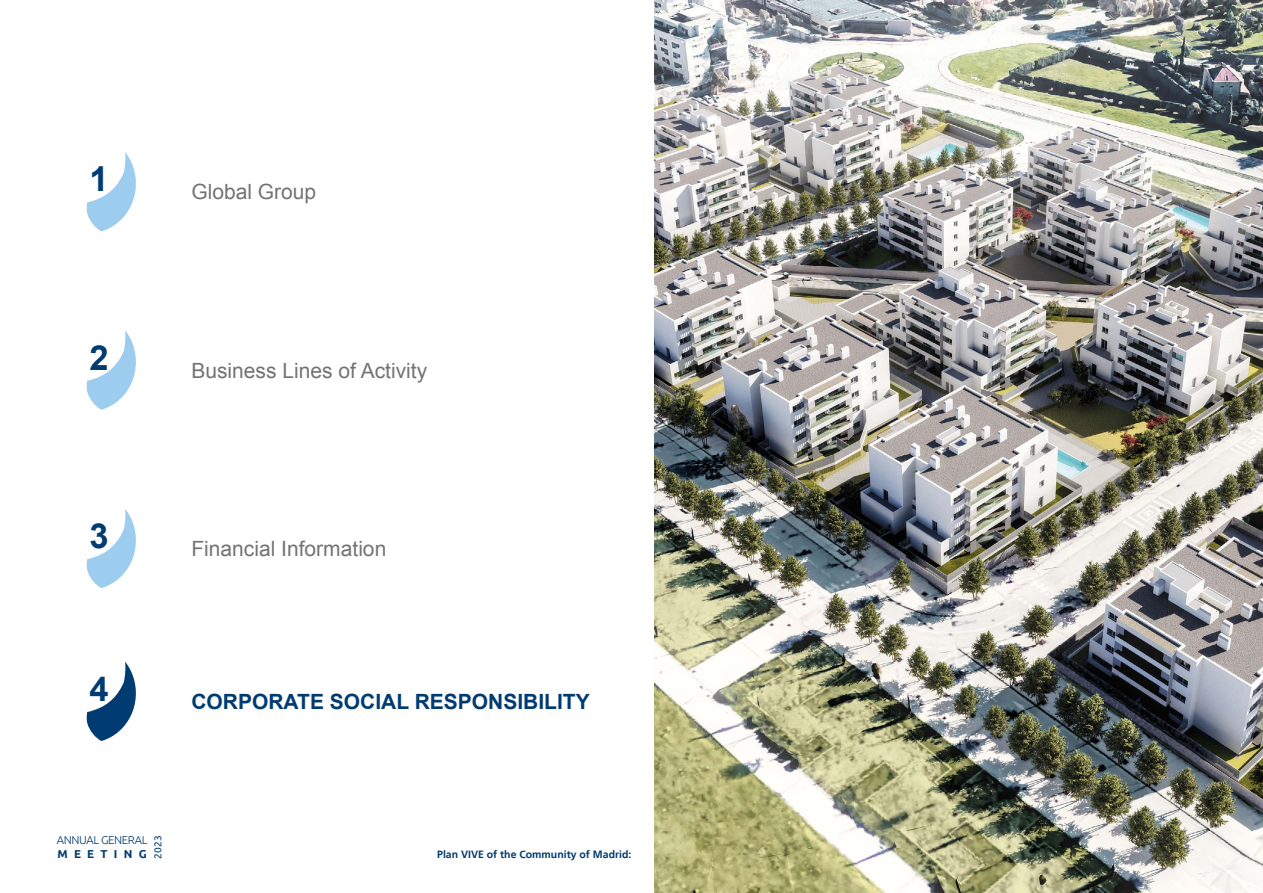
<style>
.page{position:relative;width:1263px;height:893px;background:#fff}
.page>*{position:absolute;margin:0;border:0;box-sizing:border-box;transform-origin:0 0}
.t1{font:700 34.5px "Arial";color:#003b71}
.t2{font:21px "Arial";color:#747373}
.t3{font:700 21px "Arial";color:#003b71}
.t4{font:700 11.55px "Ubuntu";letter-spacing:.55em;color:#003b71}
.t5{font:300 11.4px "Ubuntu";letter-spacing:-.03em;color:#003b71}
.t6{font:700 10.5px "Frutiger";color:#003b71}
.t7{font:10.2px "Ubuntu";color:#003b71}
</style>
<div class="page">
<img style="left:655px;top:0;width:608px;height:893px">
<svg style="left:86px;top:152px;width:50px;height:79px"></svg>
<svg style="left:86px;top:330px;width:50px;height:80px"></svg>
<svg style="left:86px;top:509px;width:50px;height:79px"></svg>
<svg style="left:86px;top:662px;width:50px;height:79px"></svg>
<h1 class="t1" style="left:90px;top:157px;width:21px">1</h1>
<p class="t2" style="left:191px;top:178px;width:126px">Global Group</p>
<h1 class="t1" style="left:90px;top:335px;width:21px">2</h1>
<p class="t2" style="left:191px;top:357px;width:237px">Business Lines of Activity</p>
<h1 class="t1" style="left:90px;top:513px;width:21px">3</h1>
<h1 class="t1" style="left:90px;top:666px;width:21px">4</h1>
<p class="t2" style="left:191px;top:535px;width:196px">Financial Information</p>
<p class="t3" style="left:191px;top:688px;width:400px">CORPORATE SOCIAL RESPONSIBILITY</p>
<p class="t5" style="left:57px;top:833px;width:92px">ANNUAL GENERAL</p>
<p class="t4" style="left:57px;top:846px;width:91px">MEETING</p>
<p class="t7" style="left:152px;top:858px;width:25px;rotate:-90deg">2023</p>
<p class="t6" style="left:437px;top:848px;width:196px">Plan VIVE of the Community of Madrid:</p>
</div>
